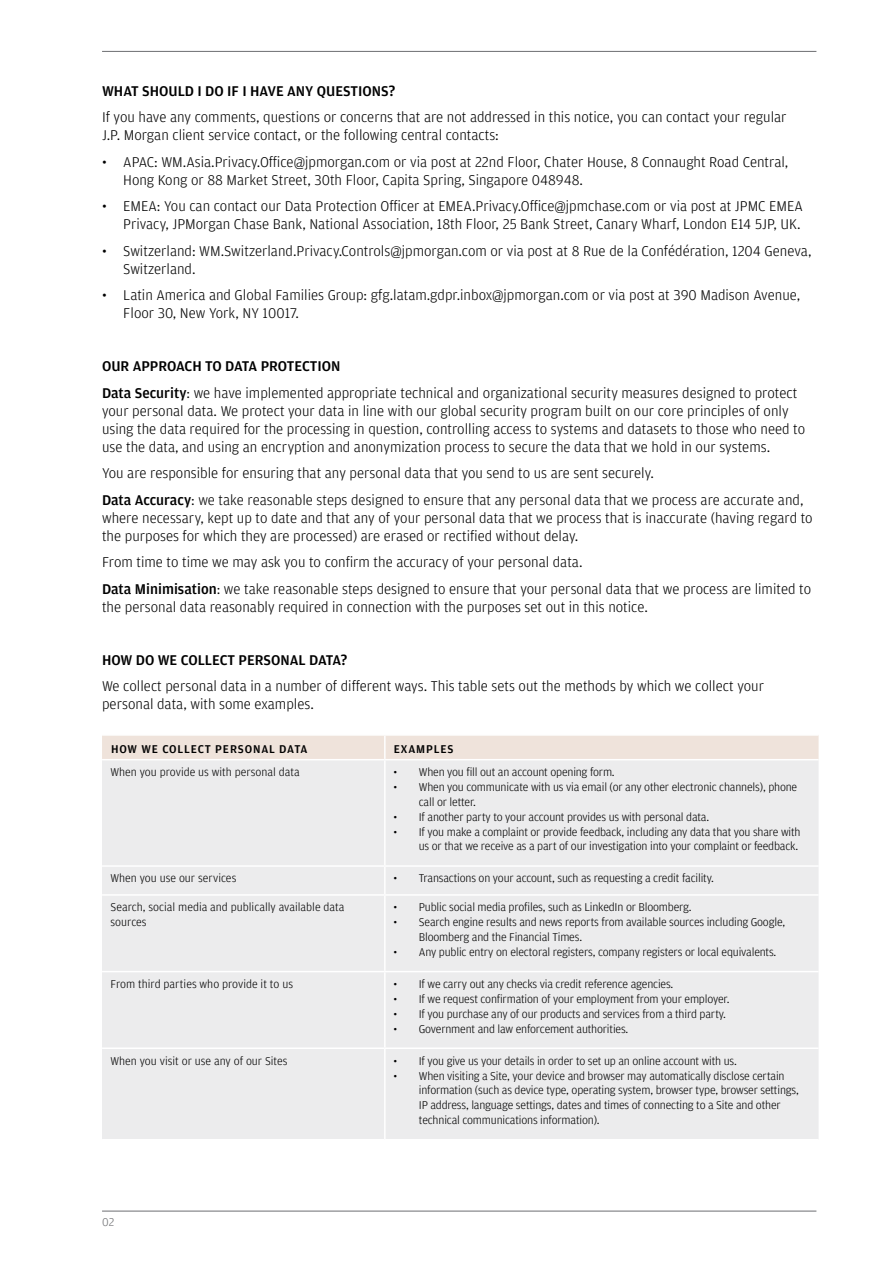
<style>
.page{position:relative;width:893px;height:1263px;background:#fff}
.page>*{position:absolute;margin:0;border:0;box-sizing:border-box;transform-origin:0 0}
.t1{font:300 15px/18px "Amplitude";color:#000}
.t2{font:500 15px "Amplitude";color:#000}
.t3{font:300 12px/14.9px "Amplitude";letter-spacing:-.015em;color:#000}
.t4{font:500 12px "Amplitude";letter-spacing:.07em;color:#000}
.t5{font:300 12px "Amplitude";color:#6d6e71}
.s1{font-weight:500}
</style>
<div class="page">
<hr style="left:102px;top:1211px;width:714px;height:1px;background:#6d6e71">
<hr style="left:102px;top:51px;width:714px;height:1px;background:#6d6e71">
<div style="left:102px;top:736px;width:717px;height:23px;background:#efe3db"></div>
<div style="left:102px;top:760px;width:717px;height:379px;background:#ececed"></div>
<hr style="left:384px;top:760px;width:2px;height:105px;background:#fff">
<hr style="left:102px;top:865px;width:283px;height:2px;background:#fff">
<hr style="left:385px;top:865px;width:434px;height:2px;background:#fff">
<hr style="left:384px;top:867px;width:2px;height:27px;background:#fff">
<hr style="left:102px;top:894px;width:283px;height:2px;background:#fff">
<hr style="left:385px;top:894px;width:434px;height:2px;background:#fff">
<hr style="left:384px;top:896px;width:2px;height:75px;background:#fff">
<hr style="left:102px;top:971px;width:283px;height:1px;background:#fff">
<hr style="left:385px;top:971px;width:434px;height:1px;background:#fff">
<hr style="left:384px;top:972px;width:2px;height:75px;background:#fff">
<hr style="left:102px;top:1047px;width:283px;height:2px;background:#fff">
<hr style="left:385px;top:1047px;width:434px;height:2px;background:#fff">
<hr style="left:384px;top:1049px;width:2px;height:90px;background:#fff">
<hr style="left:384px;top:736px;width:2px;height:23px;background:#fff">
<p class="t2" style="left:102px;top:81px;width:295px">WHAT SHOULD I DO IF I HAVE ANY QUESTIONS?</p>
<p class="t1" style="left:102px;top:108px;width:686px">If you have any comments, questions or concerns that are not addressed in this notice, you can contact your regular<br>J.P. Morgan client service contact, or the following central contacts:</p>
<p class="t1" style="left:123px;top:152px;width:667px;text-indent:-21px">• APAC: WM.Asia.Privacy.Office@jpmorgan.com or via post at 22nd Floor, Chater House, 8 Connaught Road Central,<br>Hong Kong or 88 Market Street, 30th Floor, Capita Spring, Singapore 048948.</p>
<p class="t1" style="left:102px;top:197px;width:702px;text-align:right">• EMEA: You can contact our Data Protection Officer at EMEA.Privacy.Office@jpmchase.com or via post at JPMC EMEA<br>Privacy, JPMorgan Chase Bank, National Association, 18th Floor, 25 Bank Street, Canary Wharf, London E14 5JP, UK.</p>
<p class="t1" style="left:123px;top:241px;width:690px;text-indent:-21px">• Switzerland: WM.Switzerland.Privacy.Controls@jpmorgan.com or via post at 8 Rue de la Confédération, 1204 Geneva,<br>Switzerland.</p>
<p class="t1" style="left:123px;top:286px;width:678px;text-indent:-21px">• Latin America and Global Families Group: gfg.latam.gdpr.inbox@jpmorgan.com or via post at 390 Madison Avenue,<br>Floor 30, New York, NY 10017.</p>
<p class="t1" style="left:102px;top:352px;width:697px;line-height:26.5px"><span class="s1">OUR APPROACH TO DATA PROTECTION<br>Data Security</span>: we have implemented appropriate technical and organizational security measures designed to protect</p>
<p class="t1" style="left:102px;top:401px;width:705px">your personal data. We protect your data in line with our global security program built on our core principles of only using the data required for the processing in question, controlling access to systems and datasets to those who need to use the data, and using an encryption and anonymization process to secure the data that we hold in our systems.</p>
<p class="t1" style="left:102px;top:459px;width:703px;line-height:26.5px">You are responsible for ensuring that any personal data that you send to us are sent securely.<br><span class="s1">Data Accuracy</span>: we take reasonable steps designed to ensure that any personal data that we process are accurate and,</p>
<p class="t1" style="left:102px;top:508px;width:712px">where necessary, kept up to date and that any of your personal data that we process that is inaccurate (having regard to the purposes for which they are processed) are erased or rectified without delay.</p>
<p class="t1" style="left:102px;top:548px;width:711px;line-height:26.5px">From time to time we may ask you to confirm the accuracy of your personal data.<br><span class="s1">Data Minimisation</span>: we take reasonable steps designed to ensure that your personal data that we process are limited to</p>
<p class="t1" style="left:102px;top:597px;width:547px">the personal data reasonably required in connection with the purposes set out in this notice.</p>
<p class="t2" style="left:102px;top:650px;width:247px">HOW DO WE COLLECT PERSONAL DATA?</p>
<p class="t1" style="left:102px;top:677px;width:663px">We collect personal data in a number of different ways. This table sets out the methods by which we collect your personal data, with some examples.</p>
<p class="t4" style="left:111px;top:741px;width:198px">HOW WE COLLECT PERSONAL DATA</p>
<p class="t4" style="left:394px;top:741px;width:61px">EXAMPLES</p>
<p class="t3" style="left:111px;top:764px;width:191px">When you provide us with personal data</p>
<p class="t3" style="left:393px;top:764px;width:223px">• When you fill out an account opening form.</p>
<p class="t3" style="left:419px;top:779px;width:380px;text-indent:-26px">• When you communicate with us via email (or any other electronic channels), phone call or letter.</p>
<p class="t3" style="left:393px;top:809px;width:317px">• If another party to your account provides us with personal data.</p>
<p class="t3" style="left:393px;top:824px;width:409px;text-align:right">• If you make a complaint or provide feedback, including any data that you share with us or that we receive as a part of our investigation into your complaint or feedback.</p>
<p class="t3" style="left:111px;top:871px;width:127px">When you use our services</p>
<p class="t3" style="left:393px;top:871px;width:322px">• Transactions on your account, such as requesting a credit facility.</p>
<p class="t3" style="left:111px;top:900px;width:235px">Search, social media and publically available data sources</p>
<p class="t3" style="left:393px;top:900px;width:300px">• Public social media profiles, such as LinkedIn or Bloomberg.</p>
<p class="t3" style="left:419px;top:914px;width:368px;text-indent:-26px">• Search engine results and news reports from available sources including Google,<br>Bloomberg and the Financial Times.</p>
<p class="t3" style="left:393px;top:944px;width:385px">• Any public entry on electoral registers, company registers or local equivalents.</p>
<p class="t3" style="left:111px;top:976px;width:184px">From third parties who provide it to us</p>
<p class="t3" style="left:393px;top:976px;width:282px">• If we carry out any checks via credit reference agencies.</p>
<p class="t3" style="left:393px;top:991px;width:338px">• If we request confirmation of your employment from your employer.</p>
<p class="t3" style="left:393px;top:1006px;width:334px">• If you purchase any of our products and services from a third party.</p>
<p class="t3" style="left:393px;top:1021px;width:237px">• Government and law enforcement authorities.</p>
<p class="t3" style="left:111px;top:1053px;width:179px">When you visit or use any of our Sites</p>
<p class="t3" style="left:393px;top:1053px;width:345px">• If you give us your details in order to set up an online account with us.</p>
<p class="t3" style="left:419px;top:1068px;width:381px;text-indent:-26px">• When visiting a Site, your device and browser may automatically disclose certain information (such as device type, operating system, browser type, browser settings, IP address, language settings, dates and times of connecting to a Site and other technical communications information).</p>
<p class="t5" style="left:102px;top:1214px;width:14px">02</p>
</div>
